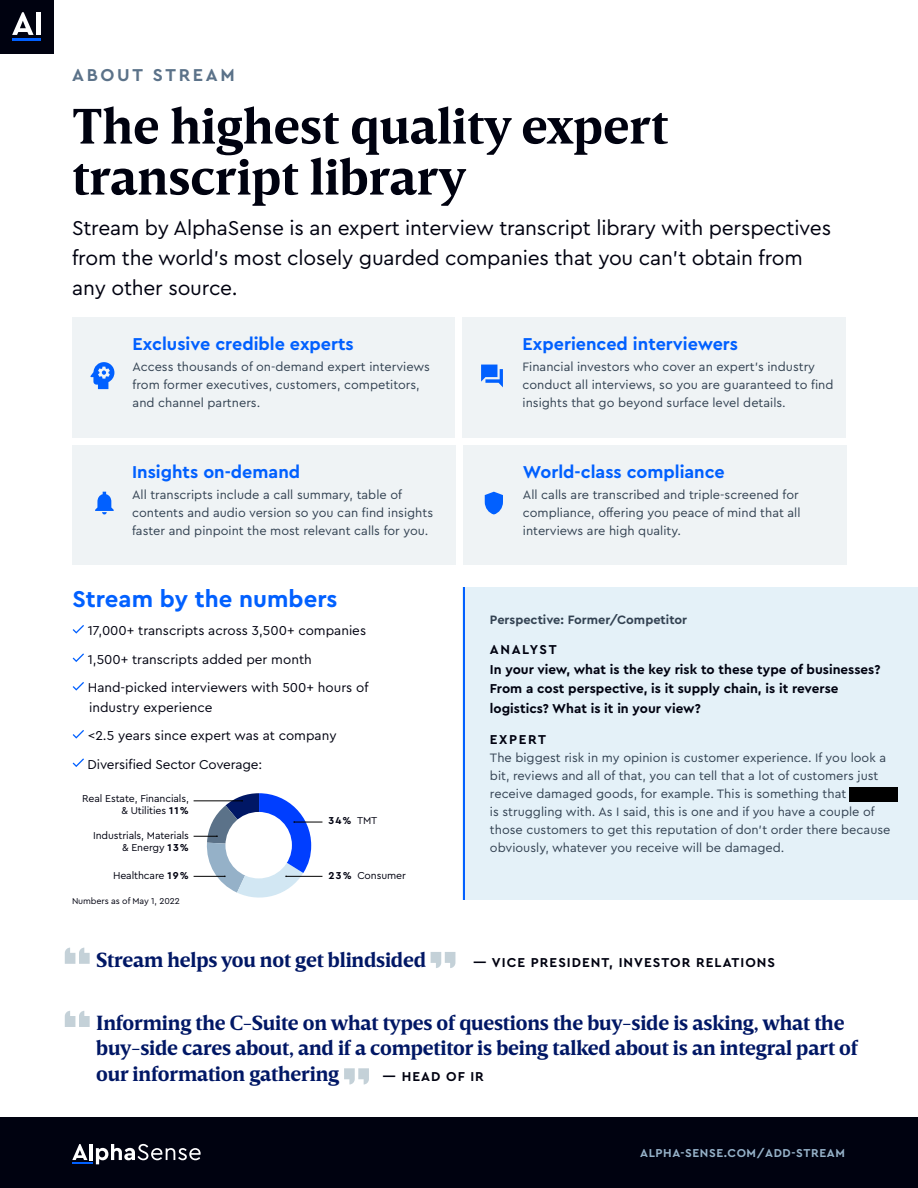
<style>
.page{position:relative;width:918px;height:1188px;background:#fff}
.page>*{position:absolute;margin:0;border:0;box-sizing:border-box;transform-origin:0 0}
.t1{font:700 51px/51px "Breve Text";color:#000210}
.t2{font:700 24px "Cera Pro";color:#0160ff}
.t3{font:700 21px/25.5px "Breve Text";letter-spacing:-.01em;color:#001765}
.t4{font:21px/30px "Cera Pro";letter-spacing:-.01em;color:#000210}
.t5{font:700 18px "Cera Pro";color:#0160ff}
.t6{font:700 18px "Cera Pro";letter-spacing:.15em;color:#5b7289}
.t7{font:13.5px/28.5px "Cera Pro";color:#000210}
.t8{font:700 13.5px/19.5px "Cera Pro";color:#000210}
.t9{font:700 13.5px "Cera Pro";letter-spacing:.075em;color:#000210}
.t10{font:12.75px/18px "Cera Pro";color:#334252}
.t11{font:700 12.75px "Cera Pro";color:#334252}
.t12{font:700 12px "Cera Pro";letter-spacing:.05em;color:#95b1c8}
.t13{font:10.5px/12px "Cera Pro";letter-spacing:-.01em;color:#000210;text-align:right}
.t14{font:700 10.5px "Cera Pro";color:#000210}
.t15{font:9px "Cera Pro";letter-spacing:-.01em;color:#000210}
.s1{font-weight:700}
.s2{font-weight:400}
</style>
<div class="page">
<div style="left:0;top:1118px;width:918px;height:70px;background:#000210"></div>
<hr style="left:89px;top:1144px;width:4px;height:16px;background:#fff">
<svg style="left:96px;top:1144px;width:105px;height:20px"></svg>
<svg style="left:72px;top:1144px;width:15px;height:16px"></svg>
<hr style="left:72px;top:1162px;width:21px;height:2px;background:#0160ff">
<div style="left:0;top:0;width:53px;height:53px;background:#000210"></div>
<hr style="left:12px;top:38px;width:29px;height:3px;background:#0160ff">
<div style="left:36px;top:12px;width:5px;height:23px;background:#fff"></div>
<svg style="left:12px;top:12px;width:22px;height:23px"></svg>
<svg style="left:73px;top:625px;width:11px;height:9px"></svg>
<svg style="left:73px;top:653px;width:11px;height:9px"></svg>
<svg style="left:73px;top:682px;width:11px;height:9px"></svg>
<svg style="left:73px;top:730px;width:11px;height:9px"></svg>
<svg style="left:73px;top:758px;width:11px;height:9px"></svg>
<div style="left:73px;top:317px;width:382px;height:121px;background:#eff3f5"></div>
<div style="left:463px;top:317px;width:383px;height:121px;background:#eff3f5"></div>
<div style="left:72px;top:445px;width:383px;height:120px;background:#eff3f5"></div>
<div style="left:463px;top:445px;width:383px;height:120px;background:#eff3f5"></div>
<svg style="left:95px;top:492px;width:19px;height:22px"></svg>
<svg style="left:90px;top:362px;width:24px;height:27px"></svg>
<svg style="left:481px;top:365px;width:22px;height:22px"></svg>
<svg style="left:485px;top:492px;width:18px;height:22px"></svg>
<div style="left:463px;top:587px;width:455px;height:313px;background:#e4f1f8"></div>
<hr style="left:463px;top:587px;width:1px;height:313px;background:#0160ff">
<div style="left:850px;top:787px;width:48px;height:15px;background:#000"></div>
<svg style="left:65px;top:948px;width:25px;height:16px"></svg>
<svg style="left:431px;top:952px;width:24px;height:16px"></svg>
<svg style="left:194px;top:793px;width:128px;height:105px"></svg>
<svg style="left:65px;top:1011px;width:25px;height:16px"></svg>
<svg style="left:344px;top:1068px;width:25px;height:16px"></svg>
<h3 class="t6" style="left:72px;top:63px;width:164px">ABOUT STREAM</h3>
<h1 class="t1" style="left:72px;top:102px;width:598px">The highest quality expert transcript library</h1>
<h3 class="t4" style="left:72px;top:212px;width:761px">Stream by AlphaSense is an expert interview transcript library with perspectives from the world’s most closely guarded companies that you can’t obtain from any other source.</h3>
<h3 class="t5" style="left:133px;top:332px;width:223px">Exclusive credible experts</h3>
<p class="t10" style="left:133px;top:357px;width:299px">Access thousands of on-demand expert interviews from former executives, customers, competitors, and channel partners.</p>
<h3 class="t5" style="left:132px;top:460px;width:170px">Insights on-demand</h3>
<p class="t10" style="left:132px;top:485px;width:303px">All transcripts include a call summary, table of contents and audio version so you can find insights faster and pinpoint the most relevant calls for you.</p>
<h2 class="t2" style="left:73px;top:583px;width:266px">Stream by the numbers</h2>
<p class="t7" style="left:88px;top:616px;width:282px">17,000+ transcripts across 3,500+ companies<br>1,500+ transcripts added per month<br>Hand-picked interviewers with 500+ hours of</p>
<p class="t7" style="left:88px;top:692px;width:251px">industry experience<br>&lt;2.5 years since expert was at company<br>Diversified Sector Coverage:</p>
<p class="t13" style="left:82px;top:792px;width:108px">Real Estate, Financials, &amp; Utilities <span class="s1">11%</span></p>
<p class="t13" style="left:93px;top:829px;width:97px">Industrials, Materials &amp; Energy <span class="s1">13%</span></p>
<p class="t14" style="left:329px;top:813px;width:50px">34% <span class="s2">TMT</span></p>
<p class="t13" style="left:113px;top:869px;width:77px">Healthcare <span class="s1">19%</span></p>
<p class="t13" style="left:329px;top:869px;width:79px"><span class="s1">23%</span> Consumer</p>
<p class="t15" style="left:72px;top:895px;width:109px">Numbers as of May 1, 2022</p>
<h3 class="t5" style="left:523px;top:332px;width:217px">Experienced interviewers</h3>
<p class="t10" style="left:523px;top:357px;width:312px">Financial investors who cover an expert’s industry conduct all interviews, so you are guaranteed to find insights that go beyond surface level details.</p>
<h3 class="t5" style="left:523px;top:460px;width:203px">World-class compliance</h3>
<p class="t10" style="left:523px;top:485px;width:279px">All calls are transcribed and triple-screened for compliance, offering you peace of mind that all interviews are high quality.</p>
<p class="t11" style="left:490px;top:611px;width:199px">Perspective: Former/Competitor</p>
<p class="t8" style="left:490px;top:639px;width:392px">ANALYST<br>In your view, what is the key risk to these type of businesses?<br>From a cost perspective, is it supply chain, is it reverse logistics? What is it in your view?</p>
<p class="t8" style="left:490px;top:729px;width:58px">EXPERT</p>
<p class="t10" style="left:490px;top:748px;width:406px">The biggest risk in my opinion is customer experience. If you look a bit, reviews and all of that, you can tell that a lot of customers just receive damaged goods, for example. This is something that Wayfair is struggling with. As I said, this is one and if you have a couple of those customers to get this reputation of don’t order there because obviously, whatever you receive will be damaged.</p>
<h3 class="t3" style="left:96px;top:947px;width:331px">Stream helps you not get blindsided</h3>
<p class="t9" style="left:473px;top:953px;width:303px">— VICE PRESIDENT, INVESTOR RELATIONS</p>
<h3 class="t3" style="left:96px;top:1011px;width:763px">Informing the C-Suite on what types of questions the buy-side is asking, what the buy-side cares about, and if a competitor is being talked about is an integral part of our information gathering</h3>
<p class="t8" style="left:383px;top:1066px;width:103px">— HEAD OF IR</p>
<p class="t12" style="left:640px;top:1145px;width:206px">ALPHA-SENSE.COM/ADD-STREAM</p>
</div>
